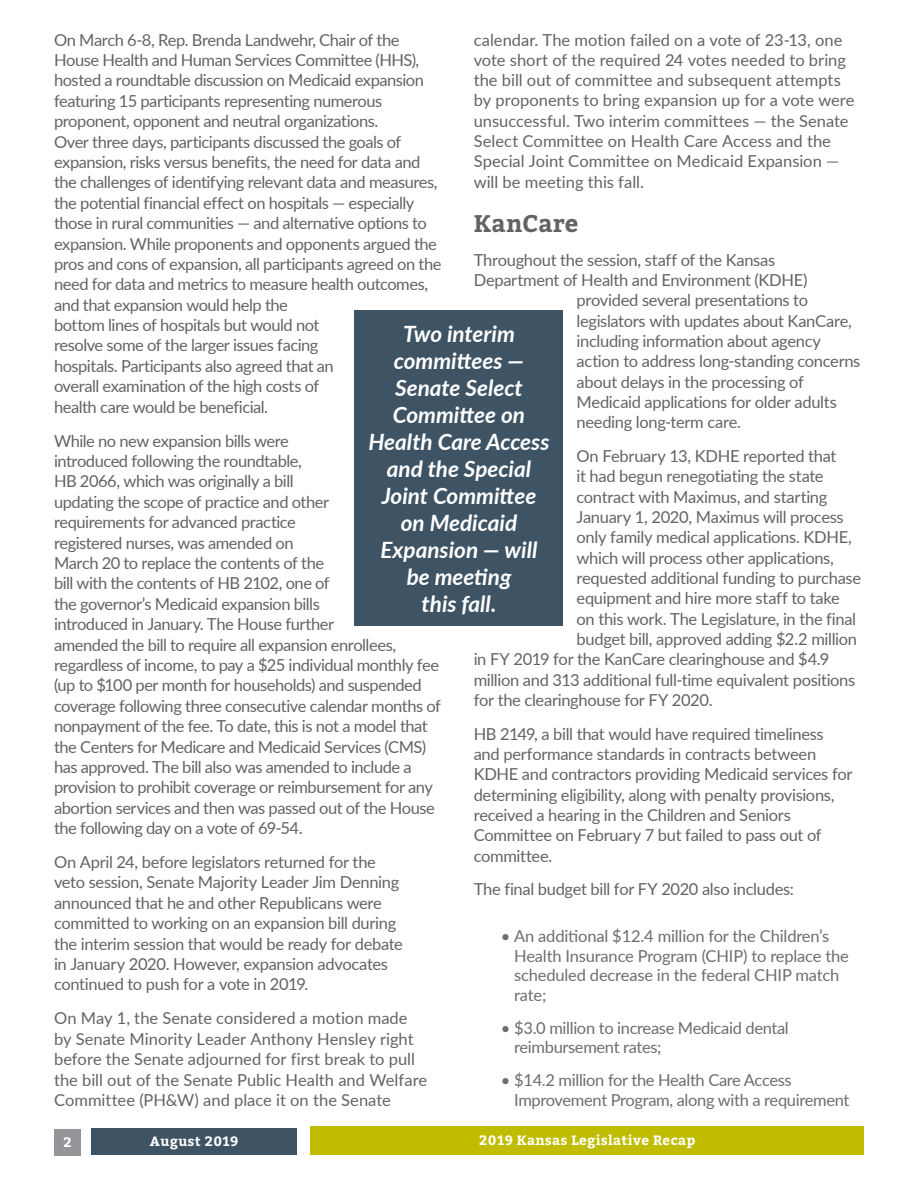
<style>
.page{position:relative;width:918px;height:1188px;background:#fff}
.page>*{position:absolute;margin:0;border:0;box-sizing:border-box;transform-origin:0 0}
.Body_Header_1{font:700 24px "Bitter";letter-spacing:.005em;color:#636366}
.t1{font:italic 700 22.5px/27px "Lato";color:#fff;text-align:center}
.Body_Copy{font:16.5px/20.4px "Lato";letter-spacing:-.025em;color:#636366}
.Body_Copy-2{font:16.5px/20.2px "Lato";color:#636366}
.t2{font:16.5px/19.5px "Lato";letter-spacing:-.02em;color:#6c6d70}
.t3{font:700 13.5px "Bitter";letter-spacing:.03em;color:#fff}
</style>
<div class="page">
<div style="left:355px;top:310px;width:208px;height:316px;background:#3e5364"></div>
<div style="left:54px;top:1129px;width:27px;height:27px;background:#939598"></div>
<div style="left:91px;top:1128px;width:206px;height:27px;background:#3e5364"></div>
<div style="left:311px;top:1126px;width:553px;height:29px;background:#c0bc00"></div>
<p class="Body_Copy" style="left:54px;top:29px;width:389px">On March 6-8, Rep. Brenda Landwehr, Chair of the House Health and Human Services Committee (HHS), hosted a roundtable discussion on Medicaid expansion featuring 15 participants representing numerous proponent, opponent and neutral organizations.<br>Over three days, participants discussed the goals of expansion, risks versus benefits, the need for data and the challenges of identifying relevant data and measures, the potential financial effect on hospitals — especially those in rural communities — and alternative options to expansion. While proponents and opponents argued the pros and cons of expansion, all participants agreed on the need for data and metrics to measure health outcomes, and that expansion would help the<br>bottom lines of hospitals but would not<br>resolve some of the larger issues facing<br>hospitals. Participants also agreed that an<br>overall examination of the high costs of<br>health care would be beneficial.</p>
<p class="Body_Copy" style="left:54px;top:430px;width:388px">While no new expansion bills were<br>introduced following the roundtable,<br>HB 2066, which was originally a bill<br>updating the scope of practice and other<br>requirements for advanced practice<br>registered nurses, was amended on<br>March 20 to replace the contents of the<br>bill with the contents of HB 2102, one of<br>the governor’s Medicaid expansion bills<br>introduced in January. The House further<br>amended the bill to require all expansion enrollees, regardless of income, to pay a $25 individual monthly fee (up to $100 per month for households) and suspended coverage following three consecutive calendar months of nonpayment of the fee. To date, this is not a model that the Centers for Medicare and Medicaid Services (CMS) has approved. The bill also was amended to include a provision to prohibit coverage or reimbursement for any abortion services and then was passed out of the House the following day on a vote of 69-54.</p>
<p class="Body_Copy" style="left:54px;top:851px;width:351px">On April 24, before legislators returned for the veto session, Senate Majority Leader Jim Denning announced that he and other Republicans were committed to working on an expansion bill during the interim session that would be ready for debate in January 2020. However, expansion advocates continued to push for a vote in 2019.</p>
<p class="Body_Copy-2" style="left:54px;top:1007px;width:375px">On May 1, the Senate considered a motion made by Senate Minority Leader Anthony Hensley right before the Senate adjourned for first break to pull the bill out of the Senate Public Health and Welfare Committee (PH&amp;W) and place it on the Senate</p>
<p class="Body_Copy-2" style="left:474px;top:29px;width:382px">calendar. The motion failed on a vote of 23-13, one vote short of the required 24 votes needed to bring the bill out of committee and subsequent attempts by proponents to bring expansion up for a vote were unsuccessful. Two interim committees — the Senate Select Committee on Health Care Access and the Special Joint Committee on Medicaid Expansion — will be meeting this fall.</p>
<p class="Body_Header_1" style="left:474px;top:205px;width:106px">KanCare</p>
<p class="Body_Copy" style="left:474px;top:249px;width:303px">Throughout the session, staff of the Kansas</p>
<p class="Body_Copy" style="left:474px;top:269px;width:335px">Department of Health and Environment (KDHE)</p>
<p class="Body_Copy" style="left:577px;top:290px;width:233px">provided several presentations to</p>
<p class="Body_Copy" style="left:577px;top:310px;width:277px">legislators with updates about KanCare,</p>
<p class="Body_Copy" style="left:577px;top:330px;width:246px">including information about agency</p>
<p class="Body_Copy" style="left:577px;top:351px;width:285px">action to address long-standing concerns</p>
<p class="Body_Copy" style="left:577px;top:371px;width:229px">about delays in the processing of</p>
<p class="Body_Copy" style="left:577px;top:391px;width:262px">Medicaid applications for older adults</p>
<p class="Body_Copy" style="left:577px;top:411px;width:166px">needing long-term care.</p>
<p class="Body_Copy" style="left:577px;top:445px;width:261px">On February 13, KDHE reported that</p>
<p class="Body_Copy" style="left:577px;top:466px;width:249px">it had begun renegotiating the state</p>
<p class="Body_Copy" style="left:577px;top:486px;width:252px">contract with Maximus, and starting</p>
<p class="Body_Copy" style="left:577px;top:506px;width:269px">January 1, 2020, Maximus will process</p>
<p class="Body_Copy" style="left:577px;top:527px;width:277px">only family medical applications. KDHE,</p>
<p class="Body_Copy" style="left:577px;top:547px;width:259px">which will process other applications,</p>
<p class="Body_Copy" style="left:577px;top:567px;width:286px">requested additional funding to purchase</p>
<p class="Body_Copy" style="left:577px;top:587px;width:265px">equipment and hire more staff to take</p>
<p class="Body_Copy" style="left:577px;top:608px;width:281px">on this work. The Legislature, in the final</p>
<p class="Body_Copy" style="left:577px;top:628px;width:282px">budget bill, approved adding $2.2 million</p>
<p class="Body_Copy" style="left:474px;top:648px;width:357px">in FY 2019 for the KanCare clearinghouse and $4.9</p>
<p class="Body_Copy" style="left:474px;top:669px;width:383px">million and 313 additional full-time equivalent positions</p>
<p class="Body_Copy" style="left:474px;top:689px;width:240px">for the clearinghouse for FY 2020.</p>
<p class="Body_Copy" style="left:474px;top:723px;width:380px">HB 2149, a bill that would have required timeliness and performance standards in contracts between KDHE and contractors providing Medicaid services for determining eligibility, along with penalty provisions, received a hearing in the Children and Seniors Committee on February 7 but failed to pass out of committee.</p>
<p class="Body_Copy" style="left:474px;top:879px;width:322px">The final budget bill for FY 2020 also includes:</p>
<p class="t2" style="left:514px;top:926px;width:336px;text-indent:-14px">• An additional $12.4 million for the Children’s Health Insurance Program (CHIP) to replace the scheduled decrease in the federal CHIP match rate;</p>
<p class="t2" style="left:514px;top:1017px;width:276px;text-indent:-14px">• $3.0 million to increase Medicaid dental reimbursement rates;</p>
<p class="t2" style="left:514px;top:1070px;width:337px;text-indent:-14px">• $14.2 million for the Health Care Access<br>Improvement Program, along with a requirement</p>
<p class="t1" style="left:368px;top:319px;width:182px">Two interim committees —<br>Senate Select<br>Committee on<br>Health Care Access and the Special<br>Joint Committee on Medicaid<br>Expansion — will be meeting<br>this fall.</p>
<p class="t3" style="left:63px;top:1132px;width:10px">2</p>
<p class="t3" style="left:150px;top:1131px;width:90px">August 2019</p>
<p class="t3" style="left:479px;top:1130px;width:218px">2019 Kansas Legislative Recap</p>
</div>
